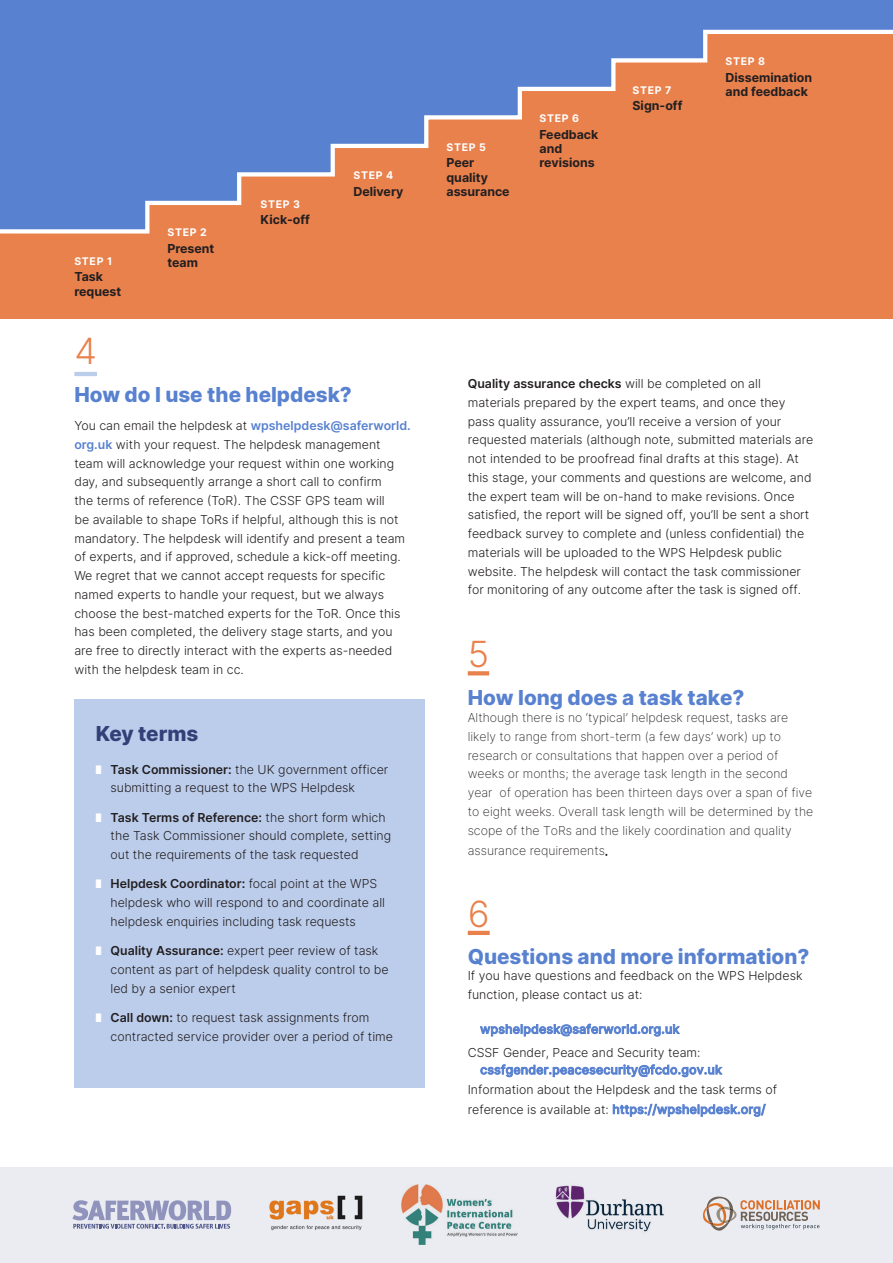
<style>
.page{position:relative;width:893px;height:1263px;background:#fff}
.page>*{position:absolute;margin:0;border:0;box-sizing:border-box;transform-origin:0 0}
.main_text{font:300 36px "Inter";color:#e9814c}
.section_number{font:300 36px "Inter";color:#e9814c}
.main_text-2{font:800 20.7px "Inter";color:#5881d0}
.section_heading{font:800 20.7px "Inter";color:#5881d0}
.section_heading-2{font:800 20.7px "Inter";letter-spacing:-.005em;color:#314077}
.main_text-3{font:300 12.3px/18.8px "Inter";color:#231f20}
.bullet_points{font:300 12.3px/18.8px "Inter";color:#231f20}
.main_text-4{font:200 12.3px/18.9px "Inter";color:#231f20}
.diagram{font:700 12.3px/14.2px "Inter";color:#231f20}
.step_head{font:700 10.5px "Inter";letter-spacing:.06em;color:#fff}
.s1{font-weight:600;color:#5881d0}
.s2{color:#fff}
.s3{font-weight:600}
.s4{font-size:13.5px}
.s5{font-weight:500;color:#5881d0}
</style>
<div class="page">
<div style="left:0;top:0;width:893px;height:319px;background:#e9814c"></div>
<div style="left:0;top:1167px;width:893px;height:96px;background:#eaecf1"></div>
<hr style="left:74px;top:372px;width:23px;height:4px;background:#bccdec">
<img style="left:555px;top:1185px;width:109px;height:47px">
<img style="left:269px;top:1195px;width:94px;height:36px">
<svg style="left:72px;top:1200px;width:159px;height:28px"></svg>
<img style="left:401px;top:1185px;width:116px;height:59px">
<svg style="left:703px;top:1196px;width:117px;height:35px"></svg>
<div style="left:74px;top:699px;width:351px;height:388px;background:#bccdec"></div>
<svg style="left:0;top:0;width:893px;height:234px"></svg>
<svg style="left:468px;top:671px;width:21px;height:4px"></svg>
<hr style="left:468px;top:931px;width:22px;height:4px;background:#e9814c">
<p class="step_head" style="left:74px;top:253px;width:39px">STEP 1</p>
<p class="diagram" style="left:74px;top:270px;width:48px">Task request</p>
<p class="step_head" style="left:167px;top:225px;width:41px">STEP 2</p>
<p class="diagram" style="left:167px;top:241px;width:49px">Present team</p>
<p class="step_head" style="left:260px;top:196px;width:41px">STEP 3</p>
<p class="diagram" style="left:260px;top:213px;width:51px">Kick-off</p>
<p class="step_head" style="left:354px;top:168px;width:41px">STEP 4</p>
<p class="diagram" style="left:353px;top:184px;width:52px">Delivery</p>
<p class="section_number" style="left:74px;top:325px;width:24px">4</p>
<p class="section_heading" style="left:74px;top:379px;width:279px">How do I use the helpdesk?</p>
<p class="main_text-3" style="left:74px;top:416px;width:338px">You can email the helpdesk at <span class="s1">wpshelpdesk@saferworld. org.uk</span> with your request. The helpdesk management team will acknowledge your request within one working day, and subsequently arrange a short call to confirm<br>the terms of reference (ToR). The CSSF GPS team will<br>be available to shape ToRs if helpful, although this is not mandatory. The helpdesk will identify and present a team of experts, and if approved, schedule a kick-off meeting.<br>We regret that we cannot accept requests for specific named experts to handle your request, but we always choose the best-matched experts for the ToR. Once this has been completed, the delivery stage starts, and you are free to directly interact with the experts as-needed with the helpdesk team in cc.</p>
<p class="section_heading-2" style="left:96px;top:718px;width:104px">Key terms</p>
<p class="bullet_points" style="left:111px;top:759px;width:279px;text-indent:-15px"><span class="s2">■</span> <span class="s3">Task Commissioner:</span> the UK government officer submitting a request to the WPS Helpdesk</p>
<p class="bullet_points" style="left:111px;top:807px;width:282px;text-indent:-15px"><span class="s2">■</span> <span class="s3">Task Terms of Reference:</span> the short form which the Task Commissioner should complete, setting out the requirements of the task requested</p>
<p class="bullet_points" style="left:111px;top:874px;width:276px;text-indent:-15px"><span class="s2">■</span> <span class="s3">Helpdesk Coordinator:</span> focal point at the WPS helpdesk who will respond to and coordinate all helpdesk enquiries including task requests</p>
<p class="bullet_points" style="left:111px;top:941px;width:280px;text-indent:-15px"><span class="s2">■</span> <span class="s3">Quality Assurance:</span> expert peer review of task content as part of helpdesk quality control to be led by a senior expert</p>
<p class="bullet_points" style="left:111px;top:1008px;width:284px;text-indent:-15px"><span class="s2">■</span> <span class="s3">Call down:</span> to request task assignments from contracted service provider over a period of time</p>
<p class="step_head" style="left:447px;top:139px;width:41px">STEP 5</p>
<p class="diagram" style="left:446px;top:156px;width:65px">Peer quality assurance</p>
<p class="step_head" style="left:540px;top:111px;width:41px">STEP 6</p>
<p class="diagram" style="left:539px;top:127px;width:60px">Feedback and revisions</p>
<p class="step_head" style="left:633px;top:82px;width:40px">STEP 7</p>
<p class="diagram" style="left:632px;top:99px;width:51px">Sign-off</p>
<p class="step_head" style="left:726px;top:54px;width:41px">STEP 8</p>
<p class="diagram" style="left:725px;top:70px;width:88px">Dissemination and feedback</p>
<p class="main_text-3" style="left:468px;top:374px;width:347px"><span class="s3">Quality assurance checks</span> will be completed on all materials prepared by the expert teams, and once they pass quality assurance, you’ll receive a version of your requested materials (although note, submitted materials are not intended to be proofread final drafts at this stage). At this stage, your comments and questions are welcome, and the expert team will be on-hand to make revisions. Once satisfied, the report will be signed off, you’ll be sent a short feedback survey to complete and (unless confidential) the materials will be uploaded to the WPS Helpdesk public website. The helpdesk will contact the task commissioner for monitoring of any outcome after the task is signed off.</p>
<p class="main_text" style="left:468px;top:628px;width:23px">5</p>
<p class="main_text-2" style="left:468px;top:682px;width:278px">How long does a task take?</p>
<p class="main_text-4" style="left:468px;top:707px;width:347px">Although there is no ‘typical’ helpdesk request, tasks are likely to range from short-term (a few days’ work) up to research or consultations that happen over a period of weeks or months; the average task length in the second year of operation has been thirteen days over a span of five to eight weeks. Overall task length will be determined by the scope of the ToRs and the likely coordination and quality</p>
<p class="main_text-4" style="left:468px;top:841px;width:142px">assurance requirements<span class="s4">.</span></p>
<p class="main_text" style="left:468px;top:887px;width:23px">6</p>
<p class="main_text-2" style="left:468px;top:942px;width:343px">Questions and more information?</p>
<p class="main_text-3" style="left:468px;top:966px;width:336px">If you have questions and feedback on the WPS Helpdesk function, please contact us at:</p>
<p class="main_text-3" style="left:468px;top:1017px;width:234px;line-height:23.4px;text-indent:12px"><span class="s5">wpshelpdesk@saferworld.org.uk<br></span>CSSF Gender, Peace and Security team:</p>
<p class="main_text-3" style="left:468px;top:1059px;width:311px;line-height:19.8px;text-indent:12px"><span class="s5">cssfgender.peacesecurity@fcdo.gov.uk<br></span>Information about the Helpdesk and the task terms of reference is available at: <span class="s5">https://wpshelpdesk.org/</span></p>
</div>
